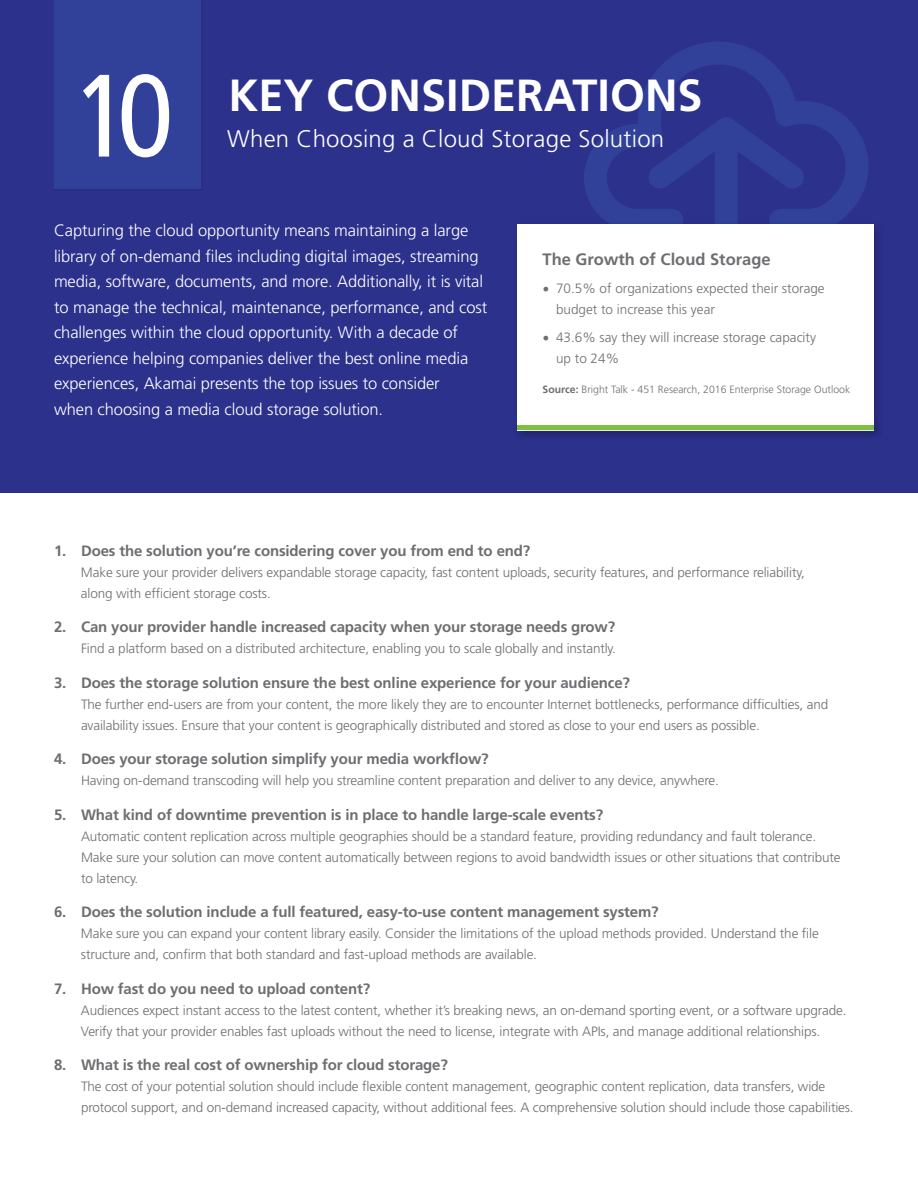
<style>
.page{position:relative;width:918px;height:1188px;background:#fff}
.page>*{position:absolute;margin:0;border:0;box-sizing:border-box;transform-origin:0 0}
.t1{font:condensed 117px "Frutiger";color:#fff}
.t2{font:700 45px "Frutiger";color:#fff}
.t3{font:300 24px "Frutiger";letter-spacing:.01em;color:#fff}
.t4{font:300 16.5px/25.5px "Frutiger";letter-spacing:-.005em;color:#fff}
.t5{font:700 16.5px "Frutiger";color:#6d6e71}
.t6{font:700 15px "Frutiger";letter-spacing:-.01em;color:#6d6e71}
.t7{font:300 13.5px/21px "Frutiger";letter-spacing:-.01em;color:#6d6e71}
.t8{font:300 10.5px "Frutiger";color:#6d6e71}
.s1{font-family:"Minion Pro";font-weight:400;font-size:18px}
.s2{font-weight:700}
</style>
<div class="page">
<div style="left:0;top:0;width:918px;height:492px;background:#2c318c"></div>
<svg style="left:584px;top:42px;width:284px;height:177px"></svg>
<svg style="left:647px;top:117px;width:158px;height:73px"></svg>
<div style="left:715px;top:117px;width:23px;height:170px;background:#31419a;border-radius:11px"></div>
<div style="left:54px;top:0;width:148px;height:191px;background:#31419a"></div>
<div style="left:512px;top:219px;width:373px;height:223px;background:#000;opacity:.2"></div>
<div style="left:517px;top:224px;width:357px;height:206px;background:#fff"></div>
<div style="left:513px;top:421px;width:372px;height:21px;background:#000;opacity:.2"></div>
<div style="left:517px;top:425px;width:357px;height:5px;background:#82bc41"></div>
<h1 class="t1" style="left:75px;top:48px;width:100px">10</h1>
<h2 class="t2" style="left:229px;top:69px;width:476px">KEY CONSIDERATIONS</h2>
<h3 class="t3" style="left:227px;top:125px;width:439px">When Choosing a Cloud Storage Solution</h3>
<p class="t4" style="left:54px;top:218px;width:435px">Capturing the cloud opportunity means maintaining a large library of on-demand files including digital images, streaming media, software, documents, and more. Additionally, it is vital to manage the technical, maintenance, performance, and cost challenges within the cloud opportunity. With a decade of experience helping companies deliver the best online media experiences, Akamai presents the top issues to consider<br>when choosing a media cloud storage solution.</p>
<p class="t5" style="left:543px;top:250px;width:229px">The Growth of Cloud Storage</p>
<p class="t7" style="left:556px;top:278px;width:270px;text-indent:-14px"><span class="s1">•</span> 70.5% of organizations expected their storage budget to increase this year</p>
<p class="t7" style="left:556px;top:327px;width:262px;text-indent:-14px"><span class="s1">•</span> 43.6% say they will increase storage capacity up to 24%</p>
<p class="t8" style="left:543px;top:383px;width:309px"><span class="s2">Source:</span> Bright Talk - 451 Research, 2016 Enterprise Storage Outlook</p>
<p class="t6" style="left:54px;top:542px;width:478px">1. Does the solution you’re considering cover you from end to end?</p>
<p class="t7" style="left:81px;top:562px;width:725px">Make sure your provider delivers expandable storage capacity, fast content uploads, security features, and performance reliability, along with efficient storage costs.</p>
<p class="t6" style="left:54px;top:618px;width:563px">2. Can your provider handle increased capacity when your storage needs grow?</p>
<p class="t7" style="left:81px;top:638px;width:537px">Find a platform based on a distributed architecture, enabling you to scale globally and instantly.</p>
<p class="t6" style="left:54px;top:674px;width:578px">3. Does the storage solution ensure the best online experience for your audience?</p>
<p class="t7" style="left:81px;top:694px;width:749px">The further end-users are from your content, the more likely they are to encounter Internet bottlenecks, performance difficulties, and availability issues. Ensure that your content is geographically distributed and stored as close to your end users as possible.</p>
<p class="t6" style="left:54px;top:750px;width:436px">4. Does your storage solution simplify your media workflow?</p>
<p class="t7" style="left:81px;top:770px;width:639px">Having on-demand transcoding will help you streamline content preparation and deliver to any device, anywhere.</p>
<p class="t6" style="left:54px;top:806px;width:551px">5. What kind of downtime prevention is in place to handle large-scale events?</p>
<p class="t7" style="left:81px;top:826px;width:761px">Automatic content replication across multiple geographies should be a standard feature, providing redundancy and fault tolerance.<br>Make sure your solution can move content automatically between regions to avoid bandwidth issues or other situations that contribute to latency.</p>
<p class="t6" style="left:54px;top:903px;width:606px">6. Does the solution include a full featured, easy-to-use content management system?</p>
<p class="t7" style="left:81px;top:923px;width:739px">Make sure you can expand your content library easily. Consider the limitations of the upload methods provided. Understand the file structure and, confirm that both standard and fast-upload methods are available.</p>
<p class="t6" style="left:54px;top:980px;width:318px">7. How fast do you need to upload content?</p>
<p class="t7" style="left:81px;top:1000px;width:767px">Audiences expect instant access to the latest content, whether it’s breaking news, an on-demand sporting event, or a software upgrade.<br>Verify that your provider enables fast uploads without the need to license, integrate with APIs, and manage additional relationships.</p>
<p class="t6" style="left:54px;top:1056px;width:395px">8. What is the real cost of ownership for cloud storage?</p>
<p class="t7" style="left:81px;top:1076px;width:774px">The cost of your potential solution should include flexible content management, geographic content replication, data transfers, wide protocol support, and on-demand increased capacity, without additional fees. A comprehensive solution should include those capabilities.</p>
</div>
